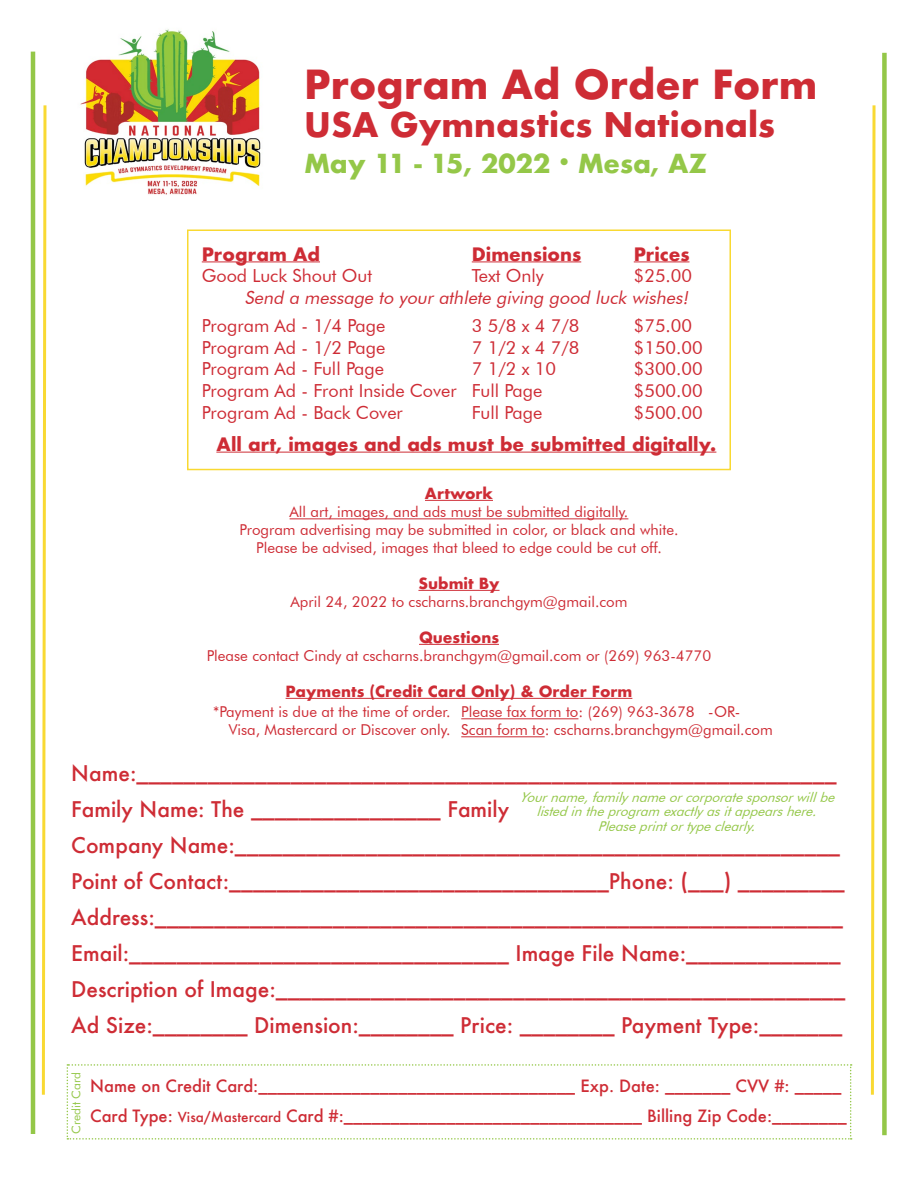
<style>
.page{position:relative;width:918px;height:1188px;background:#fff}
.page>*{position:absolute;margin:0;border:0;box-sizing:border-box;transform-origin:0 0}
.t1{font:700 39px "Futura";color:#ce2c35}
.t2{font:700 33px "Futura";color:#ce2c35}
.t3{font:700 25.5px "Futura";color:#94c748}
.t4{font:500 21px/36px "Futura";color:#ce2c35}
.t5{font:18px "Futura BT";color:#ce2c35}
.t6{font:700 18px "Futura";color:#ce2c35}
.t7{font:italic 18px "Futura BT";color:#ce2c35}
.t8{font:500 16.5px/30px "Futura";color:#ce2c35}
.t9{font:15px/18px "Futura BT";color:#ce2c35;text-align:center}
.t10{font:700 15px "Futura";color:#ce2c35}
.t11{font:italic 13.5px/13.5px "Futura BT";color:#94c748;text-align:center}
.t12{font:12px "Futura BT";color:#94c748}
.s1{font-size:30px}
.s2{font-size:13.5px}
</style>
<div class="page">
<img style="left:80px;top:29px;width:181px;height:166px">
<div style="left:187px;top:230px;width:544px;height:240px;border:2px solid #f9d932"></div>
<hr style="left:202px;top:261px;width:118px;height:1px;background:#ce2c35">
<hr style="left:472px;top:261px;width:109px;height:1px;background:#ce2c35">
<hr style="left:634px;top:261px;width:56px;height:1px;background:#ce2c35">
<hr style="left:216px;top:452px;width:500px;height:1px;background:#ce2c35">
<hr style="left:425px;top:500px;width:68px;height:1px;background:#ce2c35">
<hr style="left:290px;top:518px;width:338px;height:1px;background:#ce2c35">
<hr style="left:418px;top:590px;width:82px;height:1px;background:#ce2c35">
<hr style="left:419px;top:644px;width:80px;height:1px;background:#ce2c35">
<hr style="left:286px;top:698px;width:346px;height:1px;background:#ce2c35">
<hr style="left:461px;top:718px;width:117px;height:1px;background:#ce2c35">
<hr style="left:461px;top:736px;width:84px;height:1px;background:#ce2c35">
<svg style="left:67px;top:1064px;width:785px;height:76px"></svg>
<hr style="left:31px;top:52px;width:4px;height:1082px;background:#94c748">
<div style="left:882px;top:53px;width:5px;height:1082px;background:#94c748"></div>
<svg style="left:41px;top:105px;width:6px;height:990px"></svg>
<svg style="left:870px;top:105px;width:6px;height:990px"></svg>
<h1 class="t1" style="left:304px;top:56px;width:515px">Program Ad Order Form</h1>
<h2 class="t2" style="left:304px;top:101px;width:472px">USA Gymnastics Nationals</h2>
<p class="t3" style="left:304px;top:145px;width:404px">May 11 - 15, 2022 <span class="s1">·</span> Mesa, AZ</p>
<p class="t6" style="left:202px;top:241px;width:120px">Program Ad</p>
<p class="t6" style="left:472px;top:241px;width:111px">Dimensions</p>
<p class="t6" style="left:634px;top:241px;width:57px">Prices</p>
<p class="t5" style="left:202px;top:265px;width:172px">Good Luck Shout Out</p>
<p class="t5" style="left:472px;top:265px;width:73px">Text Only</p>
<p class="t5" style="left:634px;top:265px;width:60px">$25.00</p>
<p class="t7" style="left:245px;top:286px;width:449px">Send a message to your athlete giving good luck wishes!</p>
<p class="t5" style="left:202px;top:315px;width:185px">Program Ad - 1/4 Page</p>
<p class="t5" style="left:472px;top:315px;width:109px">3 5/8 x 4 7/8</p>
<p class="t5" style="left:634px;top:315px;width:60px">$75.00</p>
<p class="t5" style="left:202px;top:337px;width:185px">Program Ad - 1/2 Page</p>
<p class="t5" style="left:472px;top:337px;width:109px">7 1/2 x 4 7/8</p>
<p class="t5" style="left:634px;top:337px;width:71px">$150.00</p>
<p class="t5" style="left:202px;top:358px;width:184px">Program Ad - Full Page</p>
<p class="t5" style="left:472px;top:358px;width:86px">7 1/2 x 10</p>
<p class="t5" style="left:634px;top:358px;width:71px">$300.00</p>
<p class="t5" style="left:202px;top:380px;width:342px">Program Ad - Front Inside Cover Full Page</p>
<p class="t5" style="left:634px;top:380px;width:71px">$500.00</p>
<p class="t5" style="left:202px;top:401px;width:203px">Program Ad - Back Cover</p>
<p class="t5" style="left:472px;top:401px;width:72px">Full Page</p>
<p class="t5" style="left:634px;top:401px;width:71px">$500.00</p>
<p class="t6" style="left:216px;top:431px;width:502px">All art, images and ads must be submitted digitally.</p>
<p class="t10" style="left:425px;top:483px;width:70px">Artwork</p>
<p class="t9" style="left:239px;top:503px;width:441px">All art, images, and ads must be submitted digitally.<br>Program advertising may be submitted in color, or black and white.<br>Please be advised, images that bleed to edge could be cut off.</p>
<p class="t10" style="left:418px;top:573px;width:83px">Submit By</p>
<p class="t9" style="left:291px;top:593px;width:338px">April 24, 2022 to cscharns.branchgym@gmail.com</p>
<p class="t10" style="left:419px;top:627px;width:81px">Questions</p>
<p class="t9" style="left:207px;top:647px;width:506px">Please contact Cindy at cscharns.branchgym@gmail.com or (269) 963-4770</p>
<p class="t10" style="left:286px;top:681px;width:348px">Payments (Credit Card Only) &amp; Order Form</p>
<p class="t9" style="left:461px;top:703px;width:313px;text-align:left">Please fax form to: (269) 963-3678 -OR-<br>Scan form to: cscharns.branchgym@gmail.com</p>
<p class="t9" style="left:213px;top:703px;width:239px;text-align:right">*Payment is due at the time of order.<br>Visa, Mastercard or Discover only.</p>
<p class="t4" style="left:71px;top:755px;width:776px">Name:___________________________________________________________ Family Name: The ________________ Family<br>Company Name:___________________________________________________ Point of Contact:________________________________Phone: (___) _________ Address:__________________________________________________________ Email:________________________________ Image File Name:_____________ Description of Image:________________________________________________ Ad Size:________ Dimension:________ Price: ________ Payment Type:_______</p>
<p class="t11" style="left:519px;top:791px;width:322px">Yourname,familynameorcorporatesponsorwillbe listedintheprogram exactlyasitappearshere.</p>
<p class="t11" style="left:598px;top:819px;width:164px">Pleaseprintortypeclearly.</p>
<p class="t12" style="left:69px;top:1134px;width:64px;rotate:-90deg">Credit Card</p>
<p class="t8" style="left:90px;top:1071px;width:758px">Name on Credit Card:__________________________________ Exp. Date: _______ CVV #: _____<br>Card Type: <span class="s2">Visa/Mastercard</span> Card #:________________________________ Billing Zip Code:________</p>
</div>
